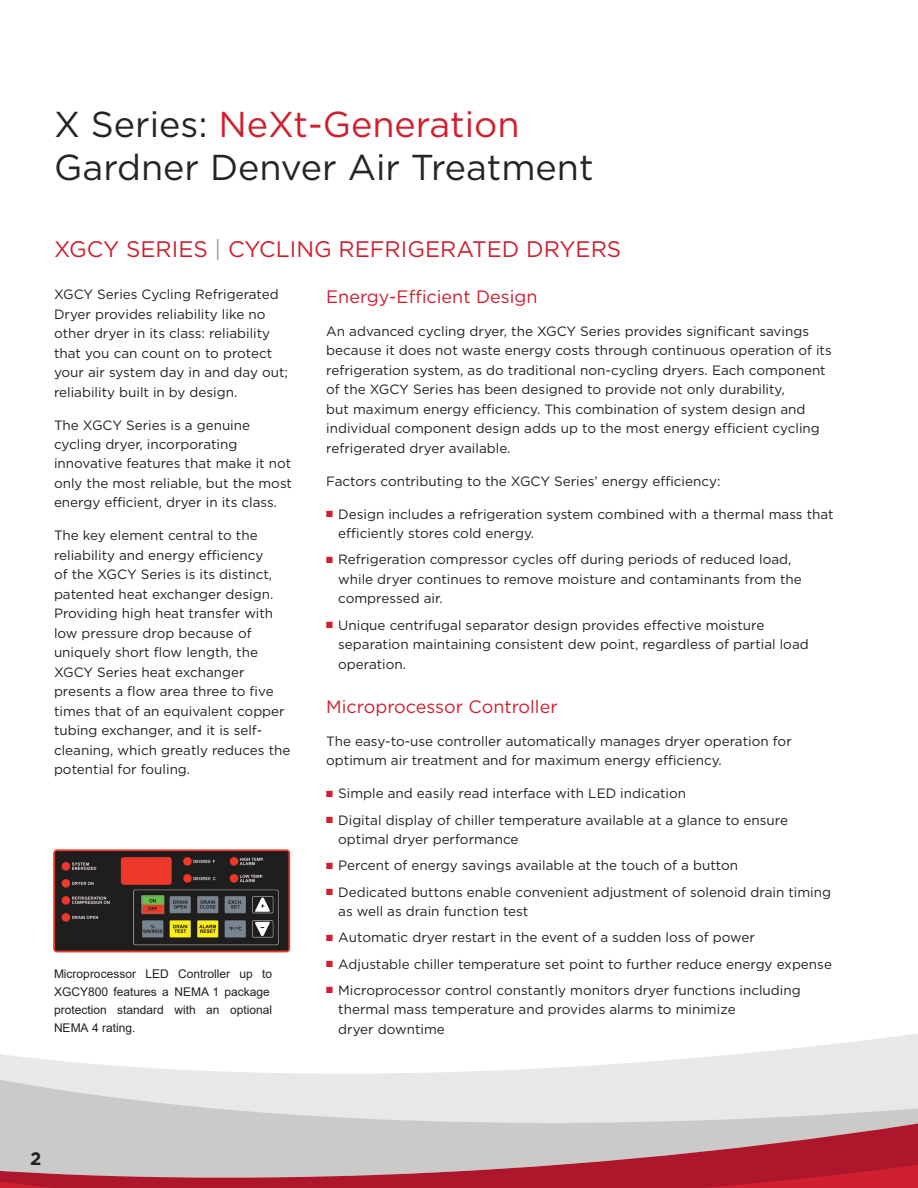
<style>
.page{position:relative;width:918px;height:1188px;background:#fff}
.page>*{position:absolute;margin:0;border:0;box-sizing:border-box;transform-origin:0 0}
.Top_Heading_24_-_for{font:36px/43.5px "Gotham";color:#222628}
.Heading_12{font:22.5px "Gotham";color:#cf2030}
.Heading_12-2{font:18px "Gotham";color:#cf2030}
.t1{font:700 18px "Gotham";color:#231f20}
.Body_Text_9{font:13.5px/19.5px "Gotham";color:#231f20}
.Body_Text_8_-_captio{font:12px/18px "Arial";color:#231f20}
.s1{color:#cf2030}
.s2{color:#9fa1a1}
</style>
<div class="page">
<svg style="left:0;top:1034px;width:918px;height:69px;fill:#e9e8e8"></svg>
<svg style="left:0;top:1103px;width:918px;height:85px;background:#c79a9f"></svg>
<img style="left:53px;top:849px;width:238px;height:104px">
<p class="Top_Heading_24_-_for" style="left:54px;top:102px;width:541px">X Series: <span class="s1">NeXt-Generation<br></span>Gardner Denver Air Treatment</p>
<p class="Heading_12" style="left:54px;top:234px;width:569px">XGCY SERIES <span class="s2">|</span> CYCLING REFRIGERATED DRYERS</p>
<p class="Body_Text_9" style="left:54px;top:284px;width:236px">XGCY Series Cycling Refrigerated Dryer provides reliability like no other dryer in its class: reliability that you can count on to protect your air system day in and day out; reliability built in by design.</p>
<p class="Body_Text_9" style="left:54px;top:415px;width:240px">The XGCY Series is a genuine cycling dryer, incorporating innovative features that make it not only the most reliable, but the most energy efficient, dryer in its class.</p>
<p class="Body_Text_9" style="left:54px;top:526px;width:238px">The key element central to the reliability and energy efficiency<br>of the XGCY Series is its distinct, patented heat exchanger design.<br>Providing high heat transfer with low pressure drop because of uniquely short flow length, the<br>XGCY Series heat exchanger presents a flow area three to five times that of an equivalent copper tubing exchanger, and it is self&shy;cleaning, which greatly reduces the potential for fouling.</p>
<p class="Body_Text_8_-_captio" style="left:54px;top:965px;width:220px">Microprocessor LED Controller up to<br>XGCY800 features a NEMA 1 package protection standard with an optional<br>NEMA 4 rating.</p>
<p class="Heading_12-2" style="left:326px;top:285px;width:213px">Energy-Efficient Design</p>
<p class="Body_Text_9" style="left:326px;top:321px;width:507px">An advanced cycling dryer, the XGCY Series provides significant savings because it does not waste energy costs through continuous operation of its refrigeration system, as do traditional non-cycling dryers. Each component of the XGCY Series has been designed to provide not only durability,<br>but maximum energy efficiency. This combination of system design and individual component design adds up to the most energy efficient cycling refrigerated dryer available.</p>
<p class="Body_Text_9" style="left:326px;top:471px;width:396px">Factors contributing to the XGCY Series’ energy efficiency:</p>
<p class="Body_Text_9" style="left:338px;top:504px;width:497px;text-indent:-12px"><span class="s1">■</span> Design includes a refrigeration system combined with a thermal mass that efficiently stores cold energy.</p>
<p class="Body_Text_9" style="left:338px;top:550px;width:465px;text-indent:-12px"><span class="s1">■</span> Refrigeration compressor cycles off during periods of reduced load, while dryer continues to remove moisture and contaminants from the compressed air.</p>
<p class="Body_Text_9" style="left:338px;top:615px;width:472px;text-indent:-12px"><span class="s1">■</span> Unique centrifugal separator design provides effective moisture separation maintaining consistent dew point, regardless of partial load operation.</p>
<p class="Heading_12-2" style="left:326px;top:695px;width:233px">Microprocessor Controller</p>
<p class="Body_Text_9" style="left:326px;top:731px;width:467px">The easy-to-use controller automatically manages dryer operation for optimum air treatment and for maximum energy efficiency.</p>
<p class="Body_Text_9" style="left:326px;top:784px;width:361px"><span class="s1">■</span> Simple and easily read interface with LED indication</p>
<p class="Body_Text_9" style="left:338px;top:810px;width:451px;text-indent:-12px"><span class="s1">■</span> Digital display of chiller temperature available at a glance to ensure optimal dryer performance</p>
<p class="Body_Text_9" style="left:326px;top:856px;width:413px"><span class="s1">■</span> Percent of energy savings available at the touch of a button</p>
<p class="Body_Text_9" style="left:338px;top:882px;width:494px;text-indent:-12px"><span class="s1">■</span> Dedicated buttons enable convenient adjustment of solenoid drain timing as well as drain function test</p>
<p class="Body_Text_9" style="left:326px;top:928px;width:430px"><span class="s1">■</span> Automatic dryer restart in the event of a sudden loss of power</p>
<p class="Body_Text_9" style="left:326px;top:954px;width:507px"><span class="s1">■</span> Adjustable chiller temperature set point to further reduce energy expense</p>
<p class="Body_Text_9" style="left:338px;top:980px;width:464px;text-indent:-12px"><span class="s1">■</span> Microprocessor control constantly monitors dryer functions including thermal mass temperature and provides alarms to minimize<br>dryer downtime</p>
<h3 class="t1" style="left:30px;top:1147px;width:13px">2</h3>
</div>
